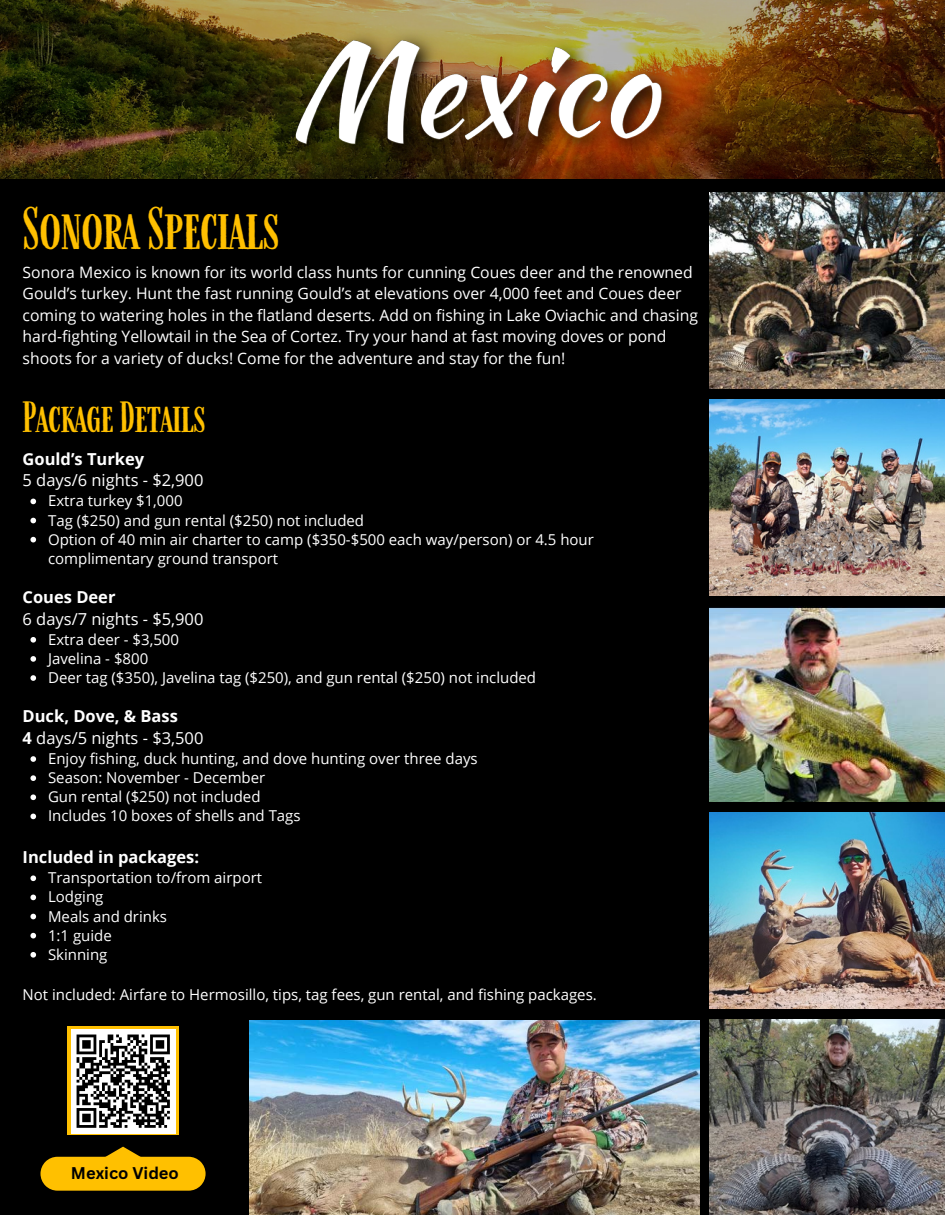
<style>
.page{position:relative;width:945px;height:1215px;background:#000}
.page>*{position:absolute;margin:0;border:0;box-sizing:border-box;transform-origin:0 0}
.t1{font:49.5px "Farmhand";color:#ffc000}
.t2{font:36px "Farmhand";color:#ffc000}
.t3{font:16.5px "Open Sans";color:#fff}
.t4{font:700 16.5px "Open Sans";color:#fff}
.t5{font:700 16.5px "Canva Sans";color:#000}
.t6{font:15.75px/21.3px "Open Sans";color:#fff}
.t7{font:15px/19.2px "Open Sans";color:#fff}
.s1{font-weight:700}
</style>
<div class="page">
<img style="left:249px;top:1021px;width:450px;height:193px">
<img style="left:710px;top:193px;width:235px;height:195px">
<img style="left:710px;top:400px;width:235px;height:195px">
<img style="left:710px;top:607px;width:235px;height:194px">
<img style="left:710px;top:812px;width:235px;height:196px">
<img style="left:710px;top:1019px;width:235px;height:196px">
<img style="left:0;top:0;width:945px;height:178px">
<svg style="left:67px;top:1027px;width:111px;height:108px"></svg>
<svg style="left:40px;top:1147px;width:166px;height:44px"></svg>
<div style="left:71px;top:1029px;width:105px;height:104px;background:#fff"></div>
<svg style="left:76px;top:1034px;width:94px;height:94px"></svg>
<svg style="left:30px;top:499px;width:6px;height:5px"></svg>
<svg style="left:30px;top:518px;width:6px;height:5px"></svg>
<svg style="left:30px;top:537px;width:6px;height:5px"></svg>
<svg style="left:30px;top:637px;width:6px;height:6px"></svg>
<svg style="left:30px;top:656px;width:6px;height:6px"></svg>
<svg style="left:30px;top:675px;width:6px;height:6px"></svg>
<svg style="left:30px;top:756px;width:6px;height:6px"></svg>
<svg style="left:30px;top:775px;width:6px;height:6px"></svg>
<svg style="left:30px;top:794px;width:6px;height:6px"></svg>
<svg style="left:30px;top:814px;width:6px;height:5px"></svg>
<svg style="left:30px;top:875px;width:6px;height:6px"></svg>
<svg style="left:30px;top:895px;width:6px;height:5px"></svg>
<svg style="left:30px;top:914px;width:6px;height:5px"></svg>
<svg style="left:30px;top:933px;width:6px;height:5px"></svg>
<svg style="left:30px;top:952px;width:6px;height:6px"></svg>
<img style="left:270px;top:0;width:423px;height:179px">
<p class="t1" style="left:23px;top:198px;width:258px">Sonora Specials</p>
<p class="t6" style="left:23px;top:261px;width:677px">Sonora Mexico is known for its world class hunts for cunning Coues deer and the renowned Gould’s turkey. Hunt the fast running Gould’s at elevations over 4,000 feet and Coues deer coming to watering holes in the flatland deserts. Add on fishing in Lake Oviachic and chasing hard-fighting Yellowtail in the Sea of Cortez. Try your hand at fast moving doves or pond shoots for a variety of ducks! Come for the adventure and stay for the fun!</p>
<p class="t2" style="left:23px;top:395px;width:184px">Package Details</p>
<p class="t4" style="left:23px;top:447px;width:123px">Gould’s Turkey</p>
<p class="t3" style="left:23px;top:469px;width:182px">5 days/6 nights - $2,900</p>
<p class="t7" style="left:48px;top:491px;width:136px">Extra turkey $1,000</p>
<p class="t7" style="left:48px;top:510px;width:318px">Tag ($250) and gun rental ($250) not included</p>
<p class="t7" style="left:48px;top:529px;width:547px">Option of 40 min air charter to camp ($350-$500 each way/person) or 4.5 hour complimentary ground transport</p>
<p class="t4" style="left:23px;top:586px;width:94px">Coues Deer</p>
<p class="t3" style="left:23px;top:607px;width:182px">6 days/7 nights - $5,900</p>
<p class="t7" style="left:48px;top:629px;width:133px">Extra deer - $3,500</p>
<p class="t7" style="left:48px;top:649px;width:102px">Javelina - $800</p>
<p class="t7" style="left:48px;top:668px;width:490px">Deer tag ($350), Javelina tag ($250), and gun rental ($250) not included</p>
<p class="t4" style="left:23px;top:705px;width:157px">Duck, Dove, &amp; Bass</p>
<p class="t3" style="left:23px;top:726px;width:182px"><span class="s1">4</span> days/5 nights - $3,500</p>
<p class="t7" style="left:48px;top:749px;width:431px">Enjoy fishing, duck hunting, and dove hunting over three days</p>
<p class="t7" style="left:48px;top:768px;width:219px">Season: November - December</p>
<p class="t7" style="left:48px;top:787px;width:214px">Gun rental ($250) not included</p>
<p class="t7" style="left:48px;top:806px;width:254px">Includes 10 boxes of shells and Tags</p>
<p class="t4" style="left:23px;top:845px;width:178px">Included in packages:</p>
<p class="t7" style="left:48px;top:868px;width:216px">Transportation to/from airport</p>
<p class="t7" style="left:48px;top:887px;width:57px">Lodging</p>
<p class="t7" style="left:48px;top:906px;width:120px">Meals and drinks</p>
<p class="t7" style="left:48px;top:925px;width:65px">1:1 guide</p>
<p class="t7" style="left:48px;top:944px;width:61px">Skinning</p>
<p class="t7" style="left:23px;top:985px;width:576px">Not included: Airfare to Hermosillo, tips, tag fees, gun rental, and fishing packages.</p>
<p class="t5" style="left:71px;top:1162px;width:110px">Mexico Video</p>
</div>
